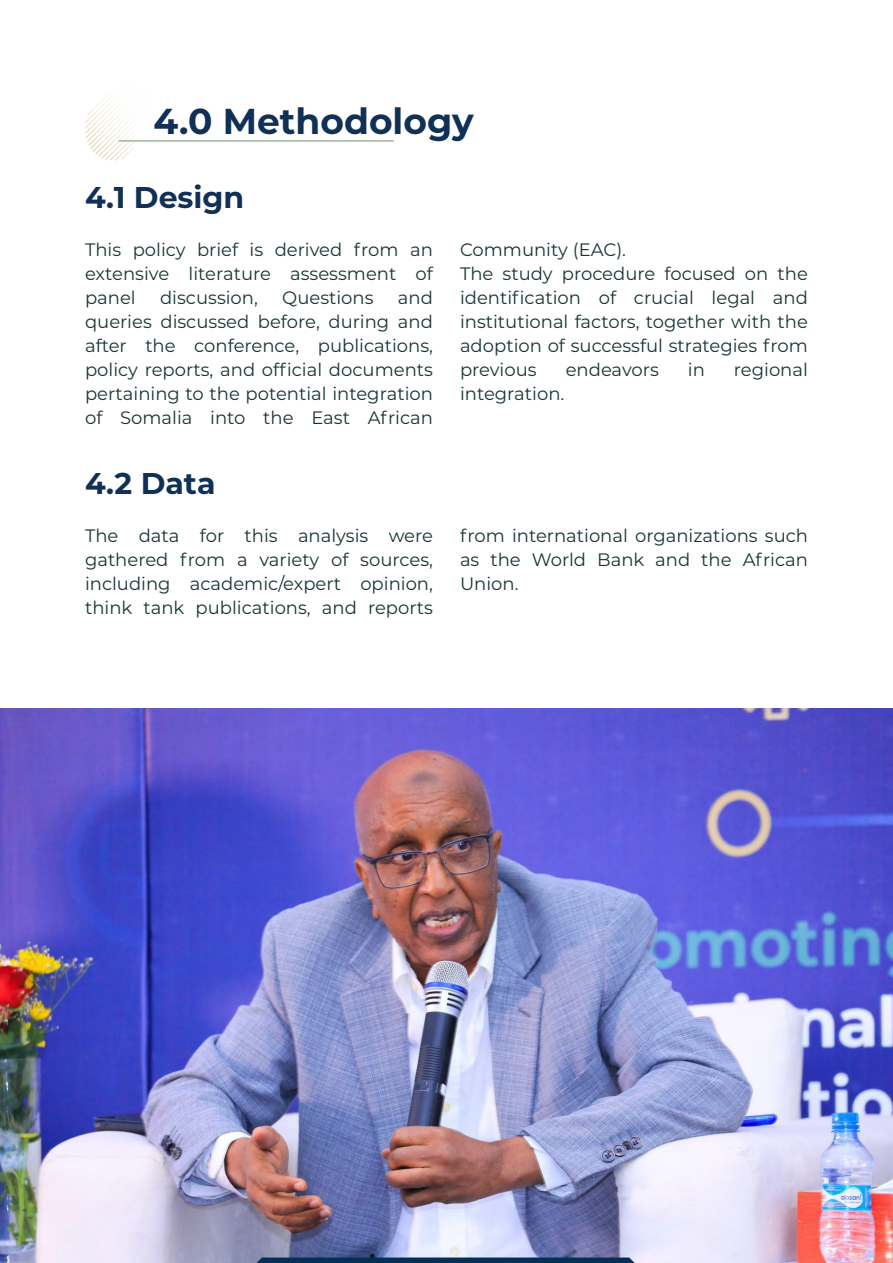
<style>
.page{position:relative;width:893px;height:1263px;background:#fff}
.page>*{position:absolute;margin:0;border:0;box-sizing:border-box;transform-origin:0 0}
.t1{font:700 36px "Montserrat";color:#103055}
.t2{font:700 30px "Montserrat";color:#103055}
.t3{font:18px/24px "Montserrat";color:#193535;text-align:justify}
</style>
<div class="page">
<svg style="left:85px;top:94px;width:73px;height:67px"></svg>
<hr style="left:119px;top:141px;width:275px;height:1px;background:#729072">
<img style="left:0;top:708px;width:893px;height:555px">
<h1 class="t1" style="left:154px;top:96px;width:322px">4.0 Methodology</h1>
<h2 class="t2" style="left:85px;top:175px;width:161px">4.1 Design</h2>
<p class="t3" style="left:85px;top:237px;width:349px">This policy brief is derived from an extensive literature assessment of panel</p>
<p class="t3" style="left:85px;top:285px;width:349px;text-indent:313px">and queries discussed before, during and after the conference, publications, policy reports, and official documents pertaining to the potential integration of Somalia into the East African</p>
<p class="t3" style="left:160px;top:285px;width:99px">discussion,</p>
<p class="t3" style="left:282px;top:285px;width:93px">Questions</p>
<h2 class="t2" style="left:85px;top:462px;width:132px">4.2 Data</h2>
<p class="t3" style="left:460px;top:237px;width:349px;text-align:left">Community (EAC).<br>The study procedure focused on the identification of crucial legal and institutional factors, together with the adoption of successful strategies from previous</p>
<p class="t3" style="left:566px;top:357px;width:95px">endeavors</p>
<p class="t3" style="left:688px;top:357px;width:19px">in</p>
<p class="t3" style="left:734px;top:357px;width:75px">regional</p>
<p class="t3" style="left:460px;top:381px;width:106px">integration.</p>
<p class="t3" style="left:85px;top:523px;width:349px">The data for this analysis were gathered from a variety of sources, including academic/expert opinion, think tank publications, and reports</p>
<p class="t3" style="left:460px;top:523px;width:349px">from international organizations such as the World Bank and the African Union.</p>
</div>
